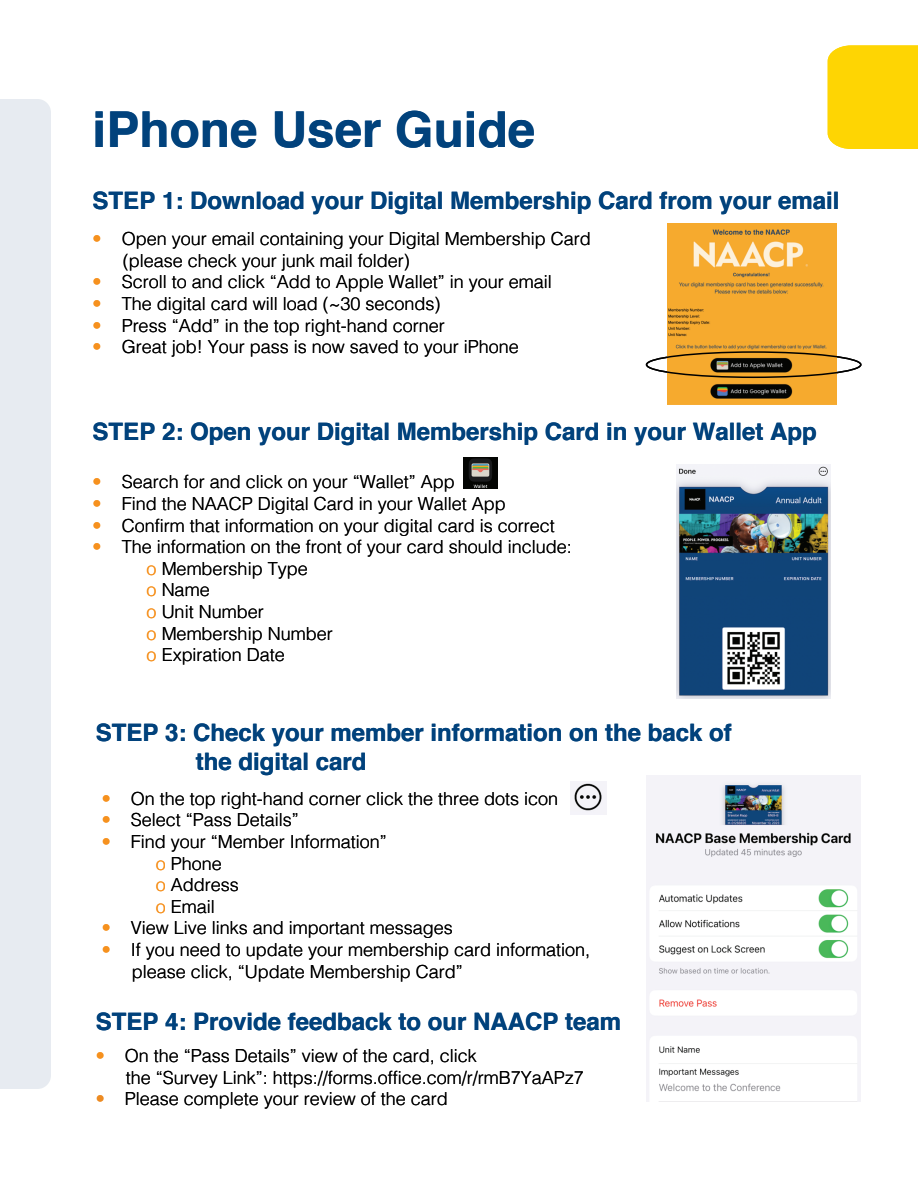
<style>
.page{position:relative;width:918px;height:1188px;background:#fff}
.page>*{position:absolute;margin:0;border:0;box-sizing:border-box;transform-origin:0 0}
.t1{font:700 49.5px "Helvetica";color:#01427c}
.t2{font:700 24px/28.8px "Helvetica";color:#01427c}
.t3{font:300 18px/21.6px "Helvetica";color:#000}
.s1{color:#f6911e}
.s2{color:#ed8b22}
</style>
<div class="page">
<img style="left:646px;top:775px;width:215px;height:326px">
<img style="left:677px;top:465px;width:153px;height:234px">
<img style="left:464px;top:457px;width:33px;height:31px">
<img style="left:570px;top:781px;width:36px;height:34px">
<img style="left:668px;top:224px;width:168px;height:18px">
<div style="left:0;top:99px;width:51px;height:990px;background:#e7ebf1"></div>
<div style="left:828px;top:45px;width:90px;height:104px;background:#fed503"></div>
<img style="left:676px;top:479px;width:153px;height:220px">
<svg style="left:657px;top:242px;width:189px;height:163px;background:#e1a84a"></svg>
<svg style="left:673px;top:781px;width:171px;height:321px"></svg>
<div style="left:646px;top:351px;width:216px;height:27px;border:2px solid #000;border-radius:50%"></div>
<h1 class="t1" style="left:93px;top:89px;width:444px">iPhone User Guide</h1>
<h2 class="t2" style="left:93px;top:186px;width:748px">STEP 1: Download your Digital Membership Card from your email</h2>
<p class="t3" style="left:123px;top:227px;width:470px;text-indent:-30px"><span class="s1">•</span> Open your email containing your Digital Membership Card (please check your junk mail folder)</p>
<p class="t3" style="left:93px;top:270px;width:461px"><span class="s1">•</span> Scroll to and click “Add to Apple Wallet” in your email</p>
<p class="t3" style="left:93px;top:292px;width:349px"><span class="s1">•</span> The digital card will load (~30 seconds)</p>
<p class="t3" style="left:93px;top:313px;width:354px"><span class="s1">•</span> Press “Add” in the top right-hand corner</p>
<p class="t3" style="left:93px;top:335px;width:428px"><span class="s1">•</span> Great job! Your pass is now saved to your iPhone</p>
<h2 class="t2" style="left:93px;top:418px;width:726px">STEP 2: Open your Digital Membership Card in your Wallet App</h2>
<p class="t3" style="left:93px;top:470px;width:364px"><span class="s1">•</span> Search for and click on your “Wallet” App</p>
<p class="t3" style="left:93px;top:492px;width:415px"><span class="s1">•</span> Find the NAACP Digital Card in your Wallet App</p>
<p class="t3" style="left:93px;top:513px;width:464px"><span class="s1">•</span> Confirm that information on your digital card is correct</p>
<p class="t3" style="left:147px;top:535px;width:427px;text-indent:-54px"><span class="s1">•</span> The information on the front of your card should include: <span class="s1">o</span> Membership Type<br><span class="s1">o</span> Name<br><span class="s1">o</span> Unit Number<br><span class="s1">o</span> Membership Number<br><span class="s1">o</span> Expiration Date</p>
<h2 class="t2" style="left:196px;top:719px;width:538px;text-indent:-100px">STEP 3: Check your member information on the back of the digital card</h2>
<p class="t3" style="left:102px;top:786px;width:458px"><span class="s1">•</span> On the top right-hand corner click the three dots icon</p>
<p class="t3" style="left:102px;top:808px;width:199px"><span class="s1">•</span> Select “Pass Details”</p>
<p class="t3" style="left:156px;top:830px;width:233px;text-indent:-54px"><span class="s1">•</span> Find your “Member Information” <span class="s1">o</span> Phone<br><span class="s1">o</span> Address<br><span class="s1">o</span> Email</p>
<p class="t3" style="left:102px;top:916px;width:353px"><span class="s1">•</span> View Live links and important messages</p>
<p class="t3" style="left:132px;top:938px;width:460px;text-indent:-30px"><span class="s1">•</span> If you need to update your membership card information, please click, “Update Membership Card”</p>
<h2 class="t2" style="left:96px;top:1007px;width:527px">STEP 4: Provide feedback to our NAACP team</h2>
<p class="t3" style="left:126px;top:1043px;width:460px;text-indent:-30px"><span class="s1">•</span> On the “Pass Details” view of the card, click<br>the “Survey Link”: https://forms.office.com/r/rmB7YaAPz7</p>
<p class="t3" style="left:96px;top:1087px;width:354px"><span class="s2">•</span> Please complete your review of the card</p>
</div>
